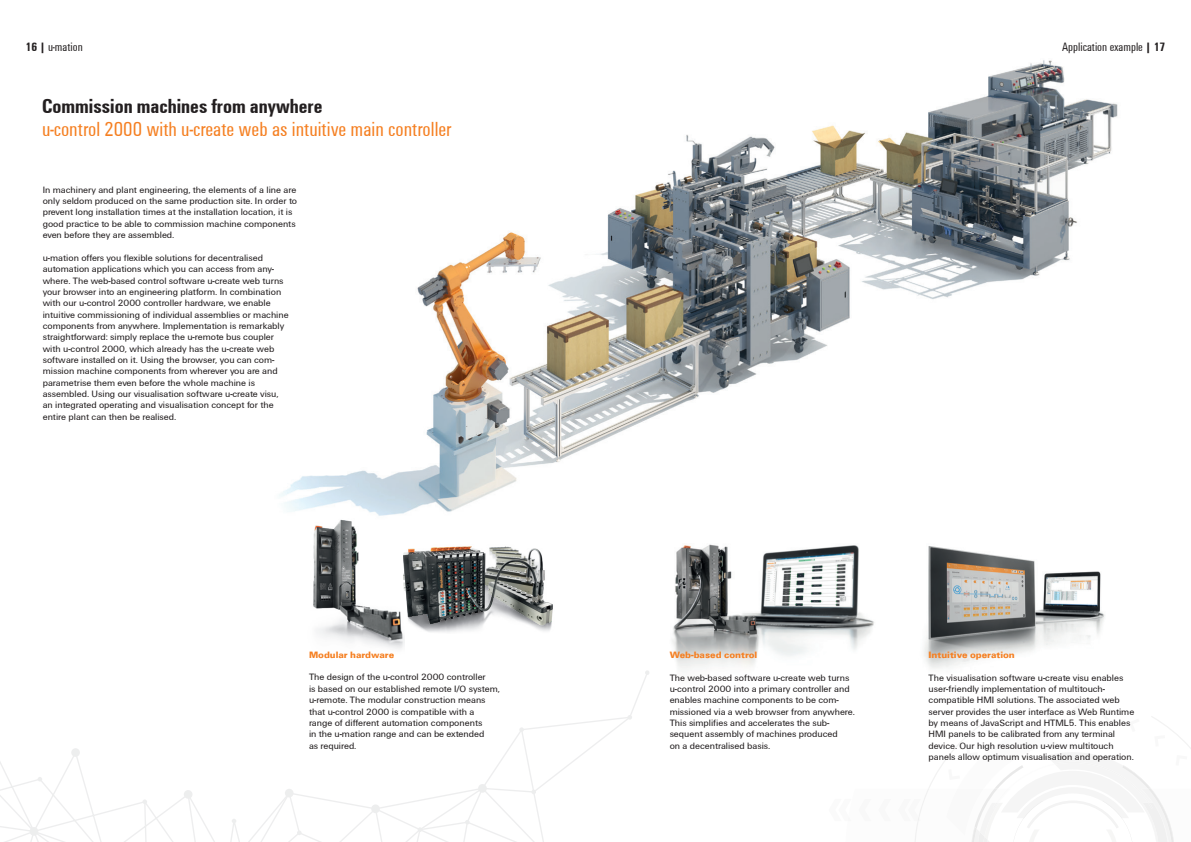
<style>
.page{position:relative;width:1191px;height:842px;background:#fff}
.page>*{position:absolute;margin:0;border:0;box-sizing:border-box;transform-origin:0 0}
.t1{font:21px "Weidmueller Condensed";color:#f57f21}
.t2{font:700 21px "Weidmueller Condensed";color:#231f20}
.t3{font:12.5px "Weidmueller Condensed";color:#231f20}
.t4{font:9.5px/11.3px "Weidmueller";color:#231f20}
.t5{font:700 9.5px "Weidmueller";color:#f57f21}
.s1{font-weight:700}
</style>
<div class="page">
<svg style="left:915px;top:716px;width:276px;height:126px"></svg>
<img style="left:279px;top:60px;width:839px;height:456px">
<img style="left:924px;top:546px;width:181px;height:123px">
<img style="left:672px;top:544px;width:202px;height:125px">
<svg style="left:0;top:639px;width:632px;height:203px"></svg>
<img style="left:295px;top:519px;width:109px;height:138px">
<img style="left:404px;top:546px;width:149px;height:86px">
<h2 class="t3" style="left:26px;top:39px;width:59px"><span class="s1">16 |</span> u-mation</h2>
<h2 class="t3" style="left:1062px;top:39px;width:105px">Application example <span class="s1">| 17</span></h2>
<h1 class="t2" style="left:42px;top:94px;width:282px">Commission machines from anywhere</h1>
<h1 class="t1" style="left:42px;top:117px;width:411px">u-control 2000 with u-create web as intuitive main controller</h1>
<p class="t4" style="left:43px;top:184px;width:256px">In machinery and plant engineering, the elements of a line are only seldom produced on the same production site. In order to prevent long installation times at the installation location, it is good practice to be able to commission machine components even before they are assembled.</p>
<p class="t4" style="left:43px;top:252px;width:247px">u-mation offers you flexible solutions for decentralised automation applications which you can access from any&shy;where. The web-based control software u-create web turns your browser into an engineering platform. In combination with our u-control 2000 controller hardware, we enable intuitive commissioning of individual assemblies or machine components from anywhere. Implementation is remarkably straightforward: simply replace the u-remote bus coupler with u-control 2000, which already has the u-create web software installed on it. Using the browser, you can com&shy;mission machine components from wherever you are and parametrise them even before the whole machine is assembled. Using our visualisation software u-create visu, an integrated operating and visualisation concept for the entire plant can then be realised.</p>
<p class="t5" style="left:309px;top:649px;width:87px">Modular hardware</p>
<p class="t4" style="left:309px;top:671px;width:192px">The design of the u-control 2000 controller<br>is based on our established remote I/O system, u-remote. The modular construction means that u-control 2000 is compatible with a range of different automation components<br>in the u-mation range and can be extended<br>as required.</p>
<p class="t5" style="left:669px;top:649px;width:89px">Web-based control</p>
<p class="t4" style="left:669px;top:672px;width:187px">The web-based software u-create web turns u-control 2000 into a primary controller and enables machine components to be com&shy;missioned via a web browser from anywhere.<br>This simplifies and accelerates the sub&shy;sequent assembly of machines produced<br>on a decentralised basis.</p>
<p class="t5" style="left:928px;top:649px;width:88px">Intuitive operation</p>
<p class="t4" style="left:928px;top:671px;width:207px">The visualisation software u-create visu enables user-friendly implementation of multitouch&shy;compatible HMI solutions. The associated web server provides the user interface as Web Runtime by means of JavaScript and HTML5. This enables HMI panels to be calibrated from any terminal device. Our high resolution u-view multitouch panels allow optimum visualisation and operation.</p>
</div>
